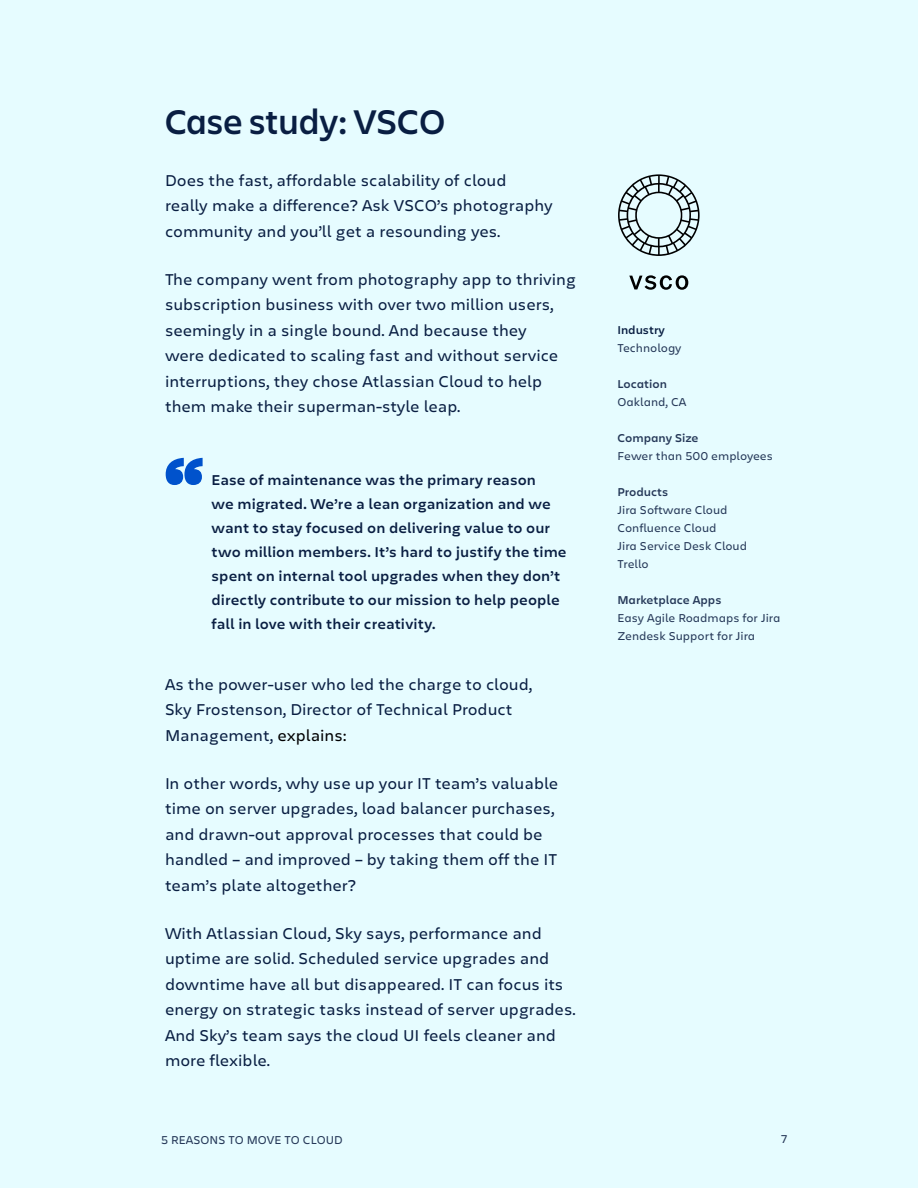
<style>
.page{position:relative;width:918px;height:1188px;background:#e6fcff}
.page>*{position:absolute;margin:0;border:0;box-sizing:border-box;transform-origin:0 0}
.t1{font:900 81px "Charlie Display";color:#0052cc}
.t2{font:600 36px "Charlie Display";letter-spacing:.01em;color:#091e42}
.t3{font:16.5px/25.5px "Charlie Text";color:#091e42}
.t4{font:600 15px/24px "Charlie Text";letter-spacing:.005em;color:#091e42}
.t5{font:12px/18px "Charlie Text";color:#253858}
.t6{font:600 12px "Charlie Text";color:#253858}
.t7{font:600 12px "Charlie Text";color:#091e42}
.s1{color:#000}
</style>
<div class="page">
<svg style="left:629px;top:275px;width:59px;height:15px"></svg>
<svg style="left:618px;top:174px;width:82px;height:82px"></svg>
<h2 class="t2" style="left:165px;top:96px;width:282px">Case study: VSCO</h2>
<p class="t3" style="left:165px;top:166px;width:389px">Does the fast, affordable scalability of cloud really make a difference? Ask VSCO’s photography community and you’ll get a resounding yes.</p>
<p class="t3" style="left:165px;top:265px;width:412px">The company went from photography app to thriving subscription business with over two million users, seemingly in a single bound. And because they<br>were dedicated to scaling fast and without service interruptions, they chose Atlassian Cloud to help them make their superman-style leap.</p>
<h1 class="t1" style="left:165px;top:428px;width:40px">“</h1>
<p class="t4" style="left:212px;top:467px;width:357px">Ease of maintenance was the primary reason<br>we migrated. We’re a lean organization and we want to stay focused on delivering value to our two million members. It’s hard to justify the time spent on internal tool upgrades when they don’t directly contribute to our mission to help people fall in love with their creativity.</p>
<p class="t3" style="left:165px;top:670px;width:369px">As the power-user who led the charge to cloud,<br>Sky Frostenson, Director of Technical Product<br>Management, <span class="s1">explains:</span></p>
<p class="t3" style="left:165px;top:769px;width:395px">In other words, why use up your IT team’s valuable time on server upgrades, load balancer purchases, and drawn-out approval processes that could be handled – and improved – by taking them off the IT team’s plate altogether?</p>
<p class="t3" style="left:165px;top:919px;width:412px">With Atlassian Cloud, Sky says, performance and uptime are solid. Scheduled service upgrades and downtime have all but disappeared. IT can focus its energy on strategic tasks instead of server upgrades.<br>And Sky’s team says the cloud UI feels cleaner and more flexible.</p>
<p class="t7" style="left:618px;top:322px;width:49px">Industry</p>
<p class="t5" style="left:618px;top:339px;width:65px">Technology</p>
<p class="t6" style="left:618px;top:376px;width:51px">Location</p>
<p class="t5" style="left:618px;top:393px;width:70px">Oakland, CA</p>
<p class="t6" style="left:618px;top:430px;width:82px">Company Size</p>
<p class="t5" style="left:618px;top:447px;width:157px">Fewer than 500 employees</p>
<p class="t6" style="left:618px;top:484px;width:52px">Products</p>
<p class="t5" style="left:618px;top:501px;width:131px">Jira Software Cloud<br>Confluence Cloud<br>Jira Service Desk Cloud<br>Trello</p>
<p class="t6" style="left:618px;top:592px;width:105px">Marketplace Apps</p>
<p class="t5" style="left:618px;top:609px;width:164px">Easy Agile Roadmaps for Jira<br>Zendesk Support for Jira</p>
<p class="t5" style="left:161px;top:1130px;width:183px">5 REASONS TO MOVE TO CLOUD</p>
<p class="t5" style="left:781px;top:1129px;width:8px">7</p>
</div>
